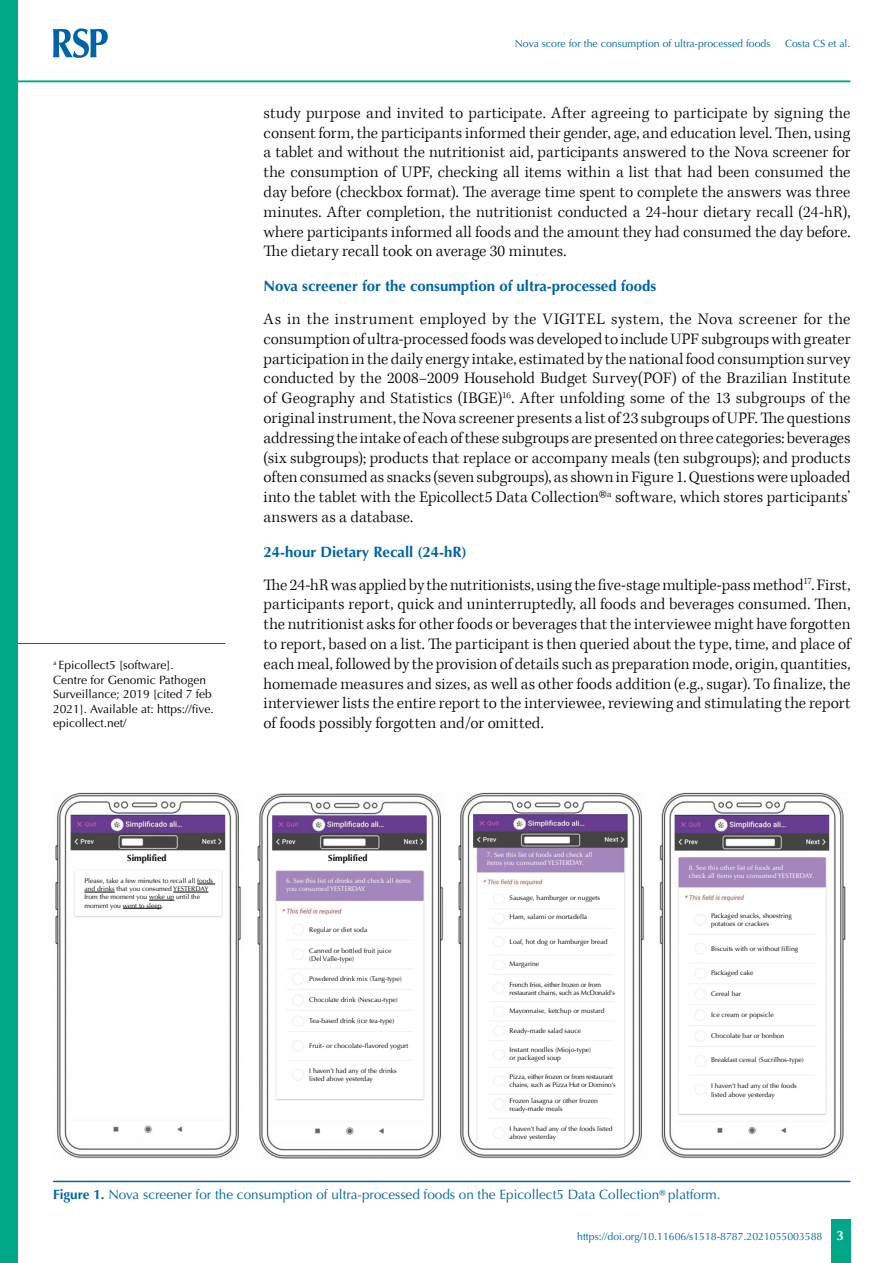
<style>
.page{position:relative;width:893px;height:1263px;background:#fff}
.page>*{position:absolute;margin:0;border:0;box-sizing:border-box;transform-origin:0 0}
.t1{font:300 16.5px/19.8px "Kepler Std";letter-spacing:.005em;color:#000;text-align:justify}
.t2{font:700 15px "Optima";color:#0063a7}
.t3{font:13.5px "Optima";color:#0063a7}
.t4{font:700 13.5px "Optima";color:#fff}
.t5{font:12px/14.4px "Optima";color:#000}
.t6{font:10.5px "Optima";color:#0063a7}
.t7{font:700 9px "Optima";color:#000}
.t8{font:6.75px/8.1px "Optima";color:#000}
.t9{font:6.75px/8.1px "Optima";color:#fff}
.t10{font:6.75px/8.1px "Optima";letter-spacing:-.025em;color:#000}
.s1{font-weight:700}
</style>
<div class="page">
<div style="left:831px;top:1220px;width:20px;height:43px;background:#00a788"></div>
<div style="left:0;top:0;width:18px;height:1263px;background:#00a788"></div>
<svg style="left:53px;top:28px;width:55px;height:30px"></svg>
<hr style="left:18px;top:80px;width:832px;height:2px;background:#00a788">
<hr style="left:18px;top:643px;width:207px;height:1px;background:#0063a7">
<hr style="left:53px;top:1181px;width:797px;height:1px;background:#0063a7">
<img style="left:55px;top:792px;width:791px;height:367px">
<svg style="left:197px;top:884px;width:18px;height:1px"></svg>
<hr style="left:84px;top:892px;width:31px;height:1px;background:#000">
<hr style="left:173px;top:892px;width:35px;height:1px;background:#000">
<svg style="left:149px;top:900px;width:25px;height:1px"></svg>
<hr style="left:123px;top:908px;width:39px;height:1px;background:#000">
<p class="t5" style="left:53px;top:658px;width:162px"><sup>a</sup> Epicollect5 [software].<br>Centre for Genomic Pathogen<br>Surveillance; 2019 [cited 7 feb<br>2021]. Available at: https://five. epicollect.net/</p>
<p class="t6" style="left:515px;top:37px;width:257px">Nova score for the consumption of ultra-processed foods</p>
<p class="t6" style="left:785px;top:37px;width:67px">Costa CS et al.</p>
<p class="t1" style="left:264px;top:103px;width:588px">study purpose and invited to participate. After agreeing to participate by signing the consent form, the participants informed their gender, age, and education level. Then, using a tablet and without the nutritionist aid, participants answered to the Nova screener for the consumption of UPF, checking all items within a list that had been consumed the day before (checkbox format). The average time spent to complete the answers was three minutes. After completion, the nutritionist conducted a 24-hour dietary recall (24-hR), where participants informed all foods and the amount they had consumed the day before.<br>The dietary recall took on average 30 minutes.</p>
<p class="t2" style="left:264px;top:278px;width:394px">Nova screener for the consumption of ultra-processed foods</p>
<p class="t1" style="left:264px;top:310px;width:588px">As in the instrument employed by the VIGITEL system, the Nova screener for the consumption of ultra-processed foods was developed to include UPF subgroups with greater participation in the daily energy intake, estimated by the national food consumption survey conducted by the 2008–2009 Household Budget Survey(POF) of the Brazilian Institute of Geography and Statistics (IBGE)<sup>16</sup>. After unfolding some of the 13 subgroups of the original instrument, the Nova screener presents a list of 23 subgroups of UPF. The questions addressing the intake of each of these subgroups are presented on three categories: beverages (six subgroups); products that replace or accompany meals (ten subgroups); and products often consumed as snacks(seven subgroups), as shown in Figure 1. Questions were uploaded into the tablet with the Epicollect5 Data Collection<sup>®</sup><sup>a</sup> software, which stores participants’ answers as a database.</p>
<p class="t2" style="left:264px;top:543px;width:205px">24-hour Dietary Recall (24-hR)</p>
<p class="t1" style="left:264px;top:575px;width:588px">The 24-hR was applied by the nutritionists, using the five-stage multiple-pass method<sup>17</sup>. First, participants report, quick and uninterruptedly, all foods and beverages consumed. Then, the nutritionist asks for other foods or beverages that the interviewee might have forgotten to report, based on a list. The participant is then queried about the type, time, and place of each meal, followed by the provision of details such as preparation mode, origin, quantities, homemade measures and sizes, as well as other foods addition (e.g., sugar). To finalize, the interviewer lists the entire report to the interviewee, reviewing and stimulating the report of foods possibly forgotten and/or omitted.</p>
<p class="t7" style="left:127px;top:853px;width:41px">Simplified</p>
<p class="t7" style="left:328px;top:853px;width:41px">Simplified</p>
<p class="t8" style="left:84px;top:877px;width:130px">Please, take a few minutes to recall all foods and drinks that you consumed YESTERDAY from the moment you woke up until the moment you went to sleep.</p>
<p class="t9" style="left:286px;top:877px;width:126px">6. See this list of drinks and check all items you consumed YESTERDAY.</p>
<p class="t8" style="left:309px;top:925px;width:60px">Regular or diet soda</p>
<p class="t8" style="left:309px;top:947px;width:84px">Canned or bottled fruit juice (Del Valle-type)</p>
<p class="t8" style="left:309px;top:975px;width:94px">Powdered drink mix (Tang-type)</p>
<p class="t8" style="left:309px;top:996px;width:90px">Chocolate drink (Nescau-type)</p>
<p class="t8" style="left:309px;top:1017px;width:87px">Tea-based drink (ice tea-type)</p>
<p class="t8" style="left:309px;top:1042px;width:100px">Fruit- or chocolate-flavored yogurt</p>
<p class="t8" style="left:309px;top:1067px;width:89px">I haven’t had any of the drinks listed above yesterday</p>
<p class="t9" style="left:487px;top:851px;width:107px">7. See this list of foods and check all items you consumed YESTERDAY.</p>
<p class="t8" style="left:510px;top:894px;width:92px">Sausage, hamburger or nuggets</p>
<p class="t8" style="left:510px;top:913px;width:79px">Ham, salami or mortadella</p>
<p class="t8" style="left:510px;top:937px;width:99px">Loaf, hot dog or hamburger bread</p>
<p class="t8" style="left:510px;top:960px;width:31px">Margarine</p>
<p class="t10" style="left:510px;top:980px;width:107px">French fries, either frozen or from restaurant chains, such as McDonald's</p>
<p class="t8" style="left:510px;top:1007px;width:96px">Mayonnaise, ketchup or mustard</p>
<p class="t8" style="left:510px;top:1026px;width:73px">Ready-made salad sauce</p>
<p class="t8" style="left:510px;top:1045px;width:83px">Instant noodles (Miojo-type) or packaged soup</p>
<p class="t10" style="left:510px;top:1072px;width:108px">Pizza, either frozen or from restaurant chains, such as Pizza Hut or Domino's</p>
<p class="t8" style="left:510px;top:1097px;width:90px">Frozen lasagna or other frozen ready-made meals</p>
<p class="t8" style="left:510px;top:1125px;width:104px">I haven’t had any of the foods listed above yesterday</p>
<p class="t9" style="left:689px;top:864px;width:127px">8. See this other list of foods and<br>check all items you consumed YESTERDAY.</p>
<p class="t8" style="left:711px;top:912px;width:82px">Packaged snacks, shoestring potatoes or crackers</p>
<p class="t8" style="left:711px;top:944px;width:89px">Biscuits with or without filling</p>
<p class="t8" style="left:711px;top:969px;width:44px">Packaged cake</p>
<p class="t8" style="left:711px;top:990px;width:32px">Cereal bar</p>
<p class="t8" style="left:711px;top:1010px;width:64px">Ice cream or popsicle</p>
<p class="t8" style="left:711px;top:1031px;width:75px">Chocolate bar or bonbon</p>
<p class="t8" style="left:711px;top:1056px;width:94px">Breakfast cereal (Sucrilhos-type)</p>
<p class="t8" style="left:711px;top:1082px;width:87px">I haven’t had any of the foods listed above yesterday</p>
<p class="t3" style="left:53px;top:1187px;width:669px"><span class="s1">Figure 1.</span> Nova screener for the consumption of ultra-processed foods on the Epicollect5 Data Collection<sup>®</sup> platform.</p>
<p class="t6" style="left:577px;top:1230px;width:247px">https://doi.org/10.11606/s1518-8787.2021055003588</p>
<p class="t4" style="left:836px;top:1227px;width:9px">3</p>
</div>
